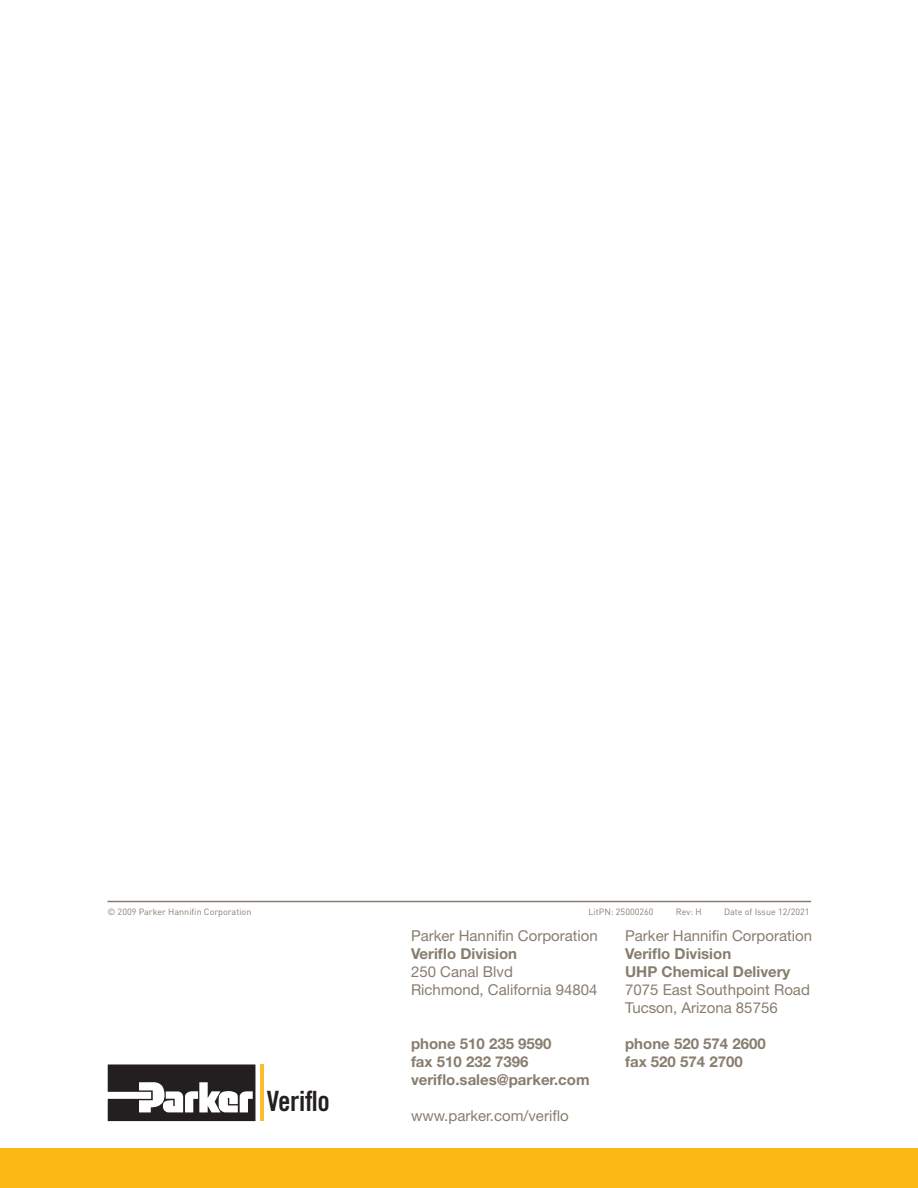
<style>
.page{position:relative;width:918px;height:1188px;background:#fff}
.page>*{position:absolute;margin:0;border:0;box-sizing:border-box;transform-origin:0 0}
.t1{font:27.9px "Trade Gothic Bold Cond Twenty";letter-spacing:-.015em;color:#231f20}
.t2{font:15px "Helvetica Neue LT Std";color:#887d6e}
.t3{font:700 15px "Helvetica Neue LT Std";color:#887d6e}
.t4{font:9px "DINOT";color:#887d6e}
</style>
<div class="page">
<hr style="left:107px;top:901px;width:704px;height:1px;background:#887d6e">
<div style="left:0;top:1149px;width:918px;height:39px;background:#fcb814"></div>
<svg style="left:108px;top:1064px;width:147px;height:57px"></svg>
<hr style="left:260px;top:1065px;width:4px;height:56px;background:#fdbb2e">
<p class="t4" style="left:107px;top:905px;width:145px">© 2009 Parker Hannifin Corporation</p>
<p class="t4" style="left:588px;top:905px;width:67px">LitPN: 25000260</p>
<p class="t4" style="left:676px;top:905px;width:27px">Rev: H</p>
<p class="t4" style="left:724px;top:905px;width:87px">Date of Issue 12/2021</p>
<p class="t2" style="left:625px;top:927px;width:188px">Parker Hannifin Corporation</p>
<p class="t3" style="left:625px;top:944px;width:108px">Veriflo Division</p>
<p class="t3" style="left:625px;top:962px;width:167px">UHP Chemical Delivery</p>
<p class="t2" style="left:625px;top:981px;width:186px">7075 East Southpoint Road</p>
<p class="t2" style="left:625px;top:999px;width:154px">Tucson, Arizona 85756</p>
<p class="t3" style="left:625px;top:1034px;width:142px">phone 520 574 2600</p>
<p class="t3" style="left:625px;top:1052px;width:119px">fax 520 574 2700</p>
<p class="t2" style="left:411px;top:927px;width:188px">Parker Hannifin Corporation</p>
<p class="t3" style="left:411px;top:944px;width:108px">Veriflo Division</p>
<p class="t2" style="left:411px;top:963px;width:103px">250 Canal Blvd</p>
<p class="t2" style="left:411px;top:981px;width:188px">Richmond, California 94804</p>
<p class="t3" style="left:411px;top:1034px;width:142px">phone 510 235 9590</p>
<p class="t3" style="left:411px;top:1052px;width:119px">fax 510 232 7396</p>
<p class="t3" style="left:411px;top:1070px;width:180px">veriflo.sales@parker.com</p>
<p class="t2" style="left:411px;top:1107px;width:159px">www.parker.com/veriflo</p>
<p class="t1" style="left:267px;top:1084px;width:65px">Veriflo</p>
</div>
